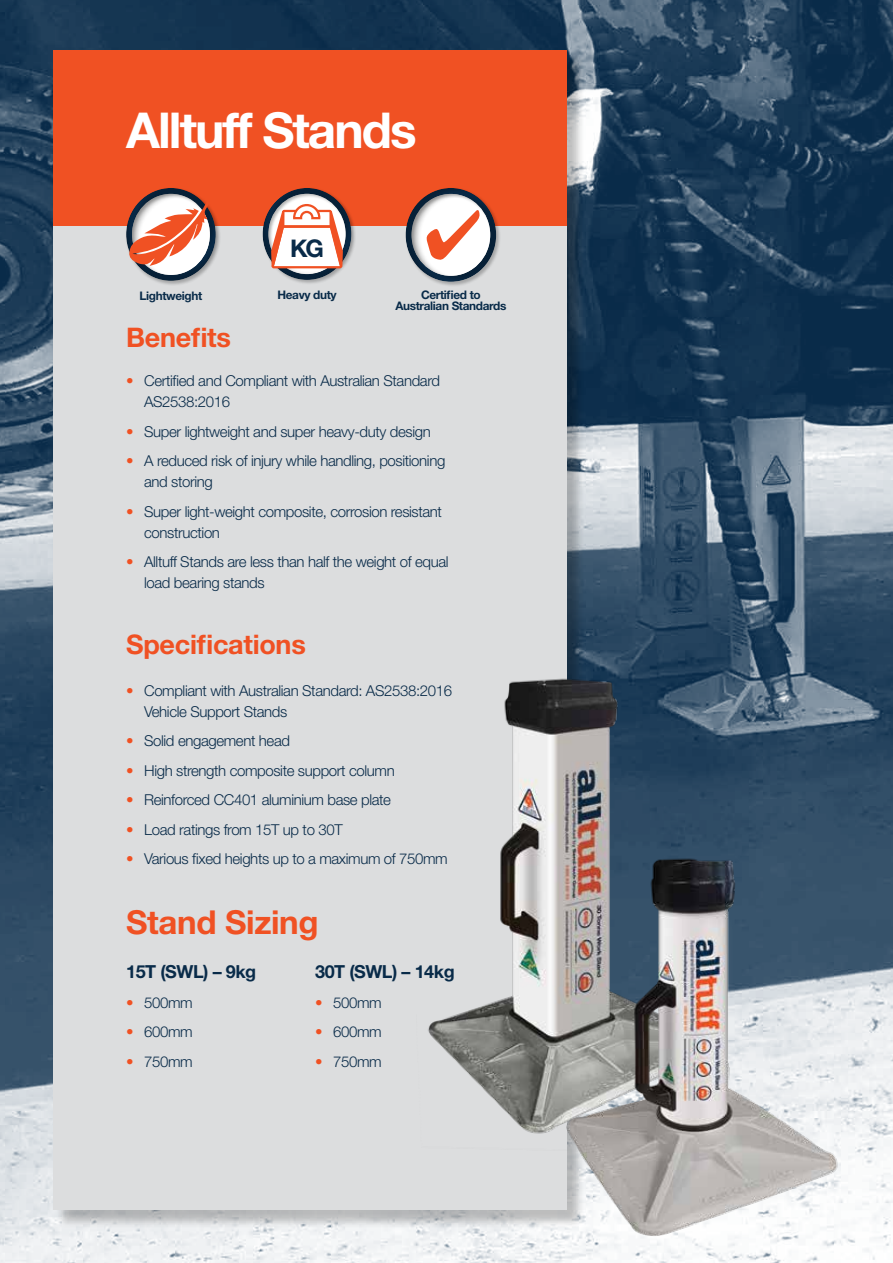
<style>
.page{position:relative;width:893px;height:1263px;background:#fff}
.page>*{position:absolute;margin:0;border:0;box-sizing:border-box;transform-origin:0 0}
.t1{font:700 49.5px "Helvetica Neue LT Pro";letter-spacing:-.04em;color:#fff}
.t2{font:700 33px "Helvetica Neue LT Pro";letter-spacing:-.01em;color:#f05123}
.t3{font:700 27px "Helvetica Neue LT Pro";letter-spacing:-.01em;color:#f05123}
.t4{font:700 24.3px "Helvetica Neue LT Pro";color:#092b49}
.t5{font:700 18px "Helvetica Neue LT Pro";letter-spacing:-.025em;color:#092b49}
.t6{font:300 15px/21px "Helvetica Neue LT Pro";letter-spacing:-.025em;color:#092b49}
.t7{font:700 11.85px/11.9px "Helvetica Neue LT Pro";letter-spacing:-.03em;color:#092b49;text-align:center}
.s1{color:#f05123}
</style>
<div class="page">
<img style="left:0;top:0;width:893px;height:1263px">
<div style="left:55px;top:52px;width:530px;height:1176px;background:#000;opacity:.25"></div>
<div style="left:53px;top:50px;width:513px;height:177px;background:#f05123"></div>
<div style="left:53px;top:227px;width:513px;height:983px;background:#dcddde"></div>
<div style="left:125px;top:187px;width:96px;height:99px;background:#000;opacity:.25"></div>
<div style="left:126px;top:187px;width:93px;height:96px;background:#000;opacity:.25"></div>
<svg style="left:126px;top:188px;width:90px;height:93px"></svg>
<div style="left:262px;top:187px;width:94px;height:98px;background:#000;opacity:.25"></div>
<div style="left:262px;top:188px;width:91px;height:94px;background:#000;opacity:.25"></div>
<svg style="left:263px;top:188px;width:88px;height:92px"></svg>
<div style="left:405px;top:187px;width:96px;height:100px;background:#000;opacity:.25"></div>
<div style="left:404px;top:186px;width:93px;height:96px;background:#000;opacity:.25"></div>
<svg style="left:406px;top:188px;width:90px;height:94px"></svg>
<img style="left:428px;top:659px;width:291px;height:475px">
<img style="left:535px;top:825px;width:325px;height:438px">
<h1 class="t1" style="left:126px;top:99px;width:292px">Alltuff Stands</h1>
<h3 class="t4" style="left:290px;top:233px;width:35px">KG</h3>
<p class="t7" style="left:140px;top:289px;width:64px">Lightweight</p>
<p class="t7" style="left:277px;top:288px;width:61px">Heavy duty</p>
<p class="t7" style="left:395px;top:288px;width:112px">Certified to<br>Australian Standards</p>
<h3 class="t3" style="left:126px;top:320px;width:106px">Benefits</h3>
<p class="t6" style="left:144px;top:370px;width:297px;text-indent:-18px"><span class="s1">•</span> Certified and Compliant with Australian Standard<br>AS2538:2016</p>
<p class="t6" style="left:126px;top:421px;width:306px"><span class="s1">•</span> Super lightweight and super heavy-duty design</p>
<p class="t6" style="left:144px;top:450px;width:303px;text-indent:-18px"><span class="s1">•</span> A reduced risk of injury while handling, positioning and storing</p>
<p class="t6" style="left:144px;top:501px;width:299px;text-indent:-18px"><span class="s1">•</span> Super light-weight composite, corrosion resistant construction</p>
<p class="t6" style="left:144px;top:551px;width:306px;text-indent:-18px"><span class="s1">•</span> Alltuff Stands are less than half the weight of equal load bearing stands</p>
<h3 class="t3" style="left:126px;top:628px;width:181px">Specifications</h3>
<p class="t6" style="left:144px;top:679px;width:309px;text-indent:-18px"><span class="s1">•</span> Compliant with Australian Standard: AS2538:2016<br>Vehicle Support Stands</p>
<p class="t6" style="left:126px;top:730px;width:165px"><span class="s1">•</span> Solid engagement head</p>
<p class="t6" style="left:126px;top:759px;width:270px"><span class="s1">•</span> High strength composite support column</p>
<p class="t6" style="left:126px;top:789px;width:266px"><span class="s1">•</span> Reinforced CC401 aluminium base plate</p>
<p class="t6" style="left:126px;top:819px;width:218px"><span class="s1">•</span> Load ratings from 15T up to 30T</p>
<p class="t6" style="left:126px;top:848px;width:323px"><span class="s1">•</span> Various fixed heights up to a maximum of 750mm</p>
<h2 class="t2" style="left:126px;top:901px;width:194px">Stand Sizing</h2>
<p class="t5" style="left:126px;top:960px;width:132px">15T (SWL) – 9kg</p>
<p class="t6" style="left:126px;top:992px;width:68px"><span class="s1">•</span> 500mm</p>
<p class="t6" style="left:126px;top:1021px;width:68px"><span class="s1">•</span> 600mm</p>
<p class="t6" style="left:126px;top:1051px;width:68px"><span class="s1">•</span> 750mm</p>
<p class="t5" style="left:315px;top:960px;width:141px">30T (SWL) – 14kg</p>
<p class="t6" style="left:315px;top:992px;width:68px"><span class="s1">•</span> 500mm</p>
<p class="t6" style="left:315px;top:1021px;width:68px"><span class="s1">•</span> 600mm</p>
<p class="t6" style="left:315px;top:1051px;width:68px"><span class="s1">•</span> 750mm</p>
</div>
